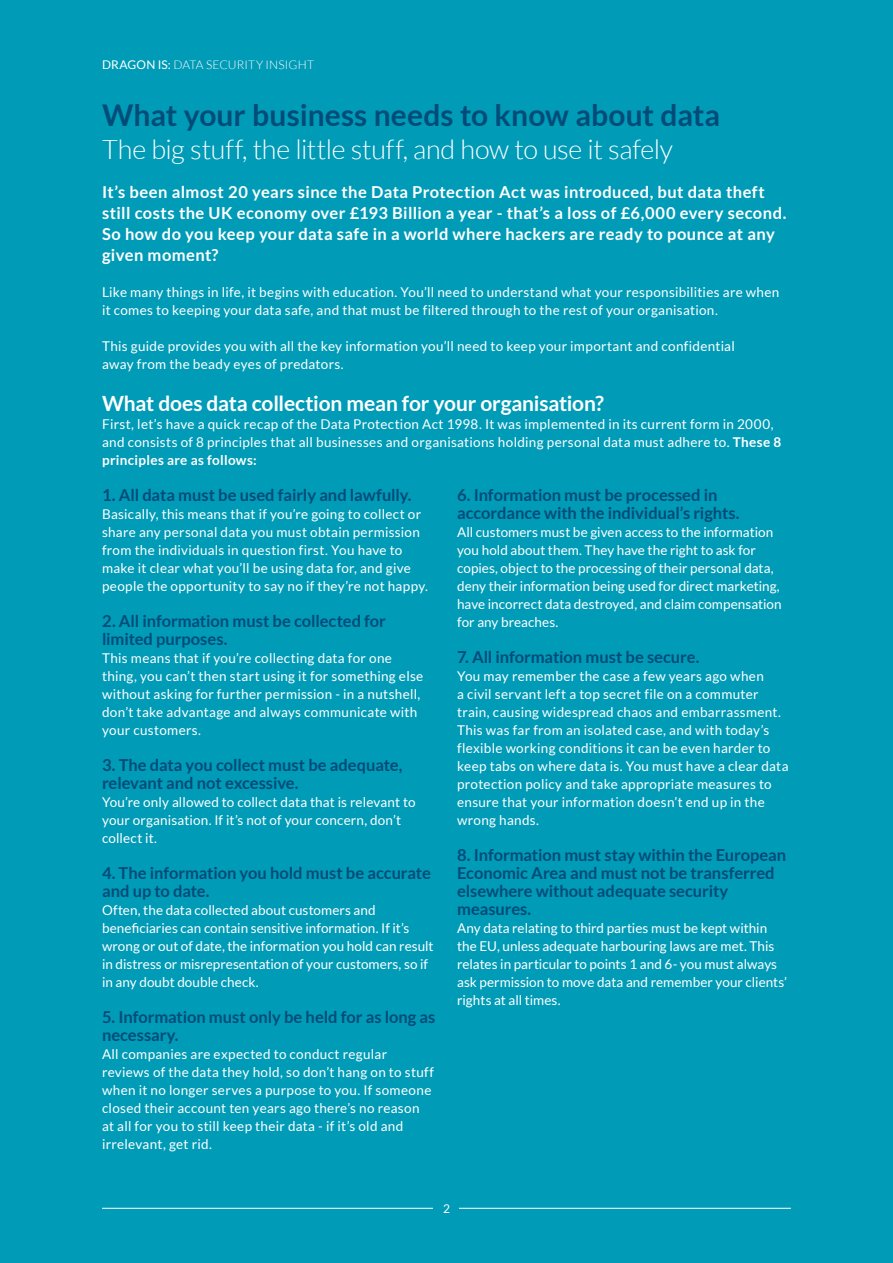
<style>
.page{position:relative;width:893px;height:1263px;background:#009bb7}
.page>*{position:absolute;margin:0;border:0;box-sizing:border-box;transform-origin:0 0}
.t1{font:700 30px "Lato";color:#004c79}
.t2{font:300 27px "Lato";letter-spacing:-.01em;color:#fff}
.t3{font:700 21px "Lato";letter-spacing:-.01em;color:#fff}
.t4{font:700 16.5px/18px "Lato";letter-spacing:-.005em;color:#004c79}
.t5{font:700 16.5px/21px "Lato";letter-spacing:.025em;color:#fff}
.t6{font:13.5px/18px "Lato";letter-spacing:.02em;color:#fff}
.t7{font:13.5px/18px "Lato";color:#fff}
.t8{font:300 12px "Lato";letter-spacing:.01em;color:#fff}
.t9{font:12px "Lato";color:#fff}
.s1{font-weight:400}
.s2{font-weight:700}
</style>
<div class="page">
<hr style="left:102px;top:1208px;width:689px;height:1px;background:#fff">
<div style="left:434px;top:1202px;width:25px;height:13px;background:#009bb7"></div>
<p class="t8" style="left:102px;top:58px;width:214px"><span class="s1">DRAGON IS:</span> DATA SECURITY INSIGHT</p>
<h1 class="t1" style="left:102px;top:98px;width:620px">What your business needs to know about data</h1>
<h2 class="t2" style="left:102px;top:135px;width:572px">The big stuff, the little stuff, and how to use it safely</h2>
<p class="t5" style="left:102px;top:181px;width:686px">It’s been almost 20 years since the Data Protection Act was introduced, but data theft still costs the UK economy over £193 Billion a year - that’s a loss of £6,000 every second.<br>So how do you keep your data safe in a world where hackers are ready to pounce at any given moment?</p>
<p class="t6" style="left:102px;top:283px;width:679px">Like many things in life, it begins with education. You’ll need to understand what your responsibilities are when it comes to keeping your data safe, and that must be filtered through to the rest of your organisation.</p>
<p class="t6" style="left:102px;top:337px;width:634px">This guide provides you with all the key information you’ll need to keep your important and confidential away from the beady eyes of predators.</p>
<h3 class="t3" style="left:102px;top:392px;width:503px">What does data collection mean for your organisation?</h3>
<p class="t6" style="left:102px;top:415px;width:681px">First, let’s have a quick recap of the Data Protection Act 1998. It was implemented in its current form in 2000, and consists of 8 principles that all businesses and organisations holding personal data must adhere to. <span class="s2">These 8 principles are as follows:</span></p>
<p class="t4" style="left:102px;top:486px;width:311px">1. All data must be used fairly and lawfully.</p>
<p class="t6" style="left:102px;top:505px;width:327px">Basically, this means that if you’re going to collect or share any personal data you must obtain permission from the individuals in question first. You have to make it clear what you’ll be using data for, and give people the opportunity to say no if they’re not happy.</p>
<p class="t4" style="left:102px;top:612px;width:285px">2. All information must be collected for limited purposes.</p>
<p class="t6" style="left:102px;top:649px;width:323px">This means that if you’re collecting data for one thing, you can’t then start using it for something else without asking for further permission - in a nutshell, don’t take advantage and always communicate with your customers.</p>
<p class="t4" style="left:102px;top:756px;width:302px">3. The data you collect must be adequate, relevant and not excessive.</p>
<p class="t6" style="left:102px;top:793px;width:315px">You’re only allowed to collect data that is relevant to your organisation. If it’s not of your concern, don’t collect it.</p>
<p class="t4" style="left:102px;top:864px;width:330px">4. The information you hold must be accurate and up to date.</p>
<p class="t7" style="left:102px;top:901px;width:333px">Often, the data collected about customers and beneficiaries can contain sensitive information. If it’s wrong or out of date, the information you hold can result in distress or misrepresentation of your customers, so if in any doubt double check.</p>
<p class="t4" style="left:102px;top:1008px;width:335px">5. Information must only be held for as long as necessary.</p>
<p class="t6" style="left:102px;top:1045px;width:334px">All companies are expected to conduct regular reviews of the data they hold, so don’t hang on to stuff when it no longer serves a purpose to you. If someone closed their account ten years ago there’s no reason at all for you to still keep their data - if it’s old and irrelevant, get rid.</p>
<p class="t4" style="left:457px;top:486px;width:284px">6. Information must be processed in accordance with the individual’s rights.</p>
<p class="t7" style="left:457px;top:523px;width:326px">All customers must be given access to the information you hold about them. They have the right to ask for copies, object to the processing of their personal data, deny their information being used for direct marketing, have incorrect data destroyed, and claim compensation for any breaches.</p>
<p class="t4" style="left:457px;top:648px;width:244px">7. All information must be secure.</p>
<p class="t6" style="left:457px;top:667px;width:333px">You may remember the case a few years ago when<br>a civil servant left a top secret file on a commuter train, causing widespread chaos and embarrassment.<br>This was far from an isolated case, and with today’s flexible working conditions it can be even harder to keep tabs on where data is. You must have a clear data protection policy and take appropriate measures to ensure that your information doesn’t end up in the wrong hands.</p>
<p class="t4" style="left:457px;top:846px;width:330px">8. Information must stay within the European Economic Area and must not be transferred elsewhere without adequate security measures.</p>
<p class="t7" style="left:457px;top:919px;width:331px">Any data relating to third parties must be kept within the EU, unless adequate harbouring laws are met. This relates in particular to points 1 and 6- you must always ask permission to move data and remember your clients’ rights at all times.</p>
<p class="t9" style="left:443px;top:1202px;width:8px">2</p>
</div>
